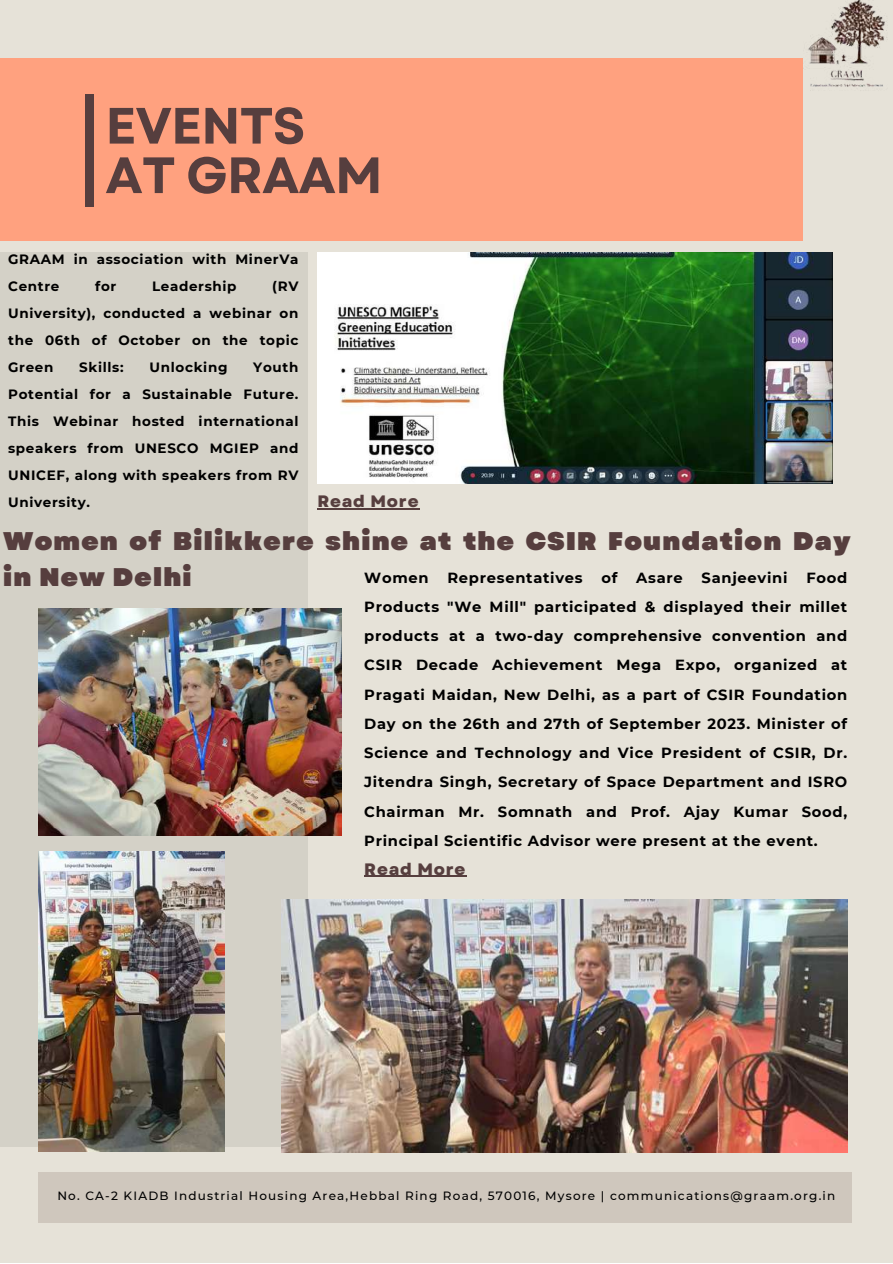
<style>
.page{position:relative;width:893px;height:1264px;background:#fff}
.page>*{position:absolute;margin:0;border:0;box-sizing:border-box;transform-origin:0 0}
.t1{font:700 51px/49.5px "Garet";letter-spacing:-.015em;color:#563e3e}
.t2{font:900 25.5px/36px "Garet";letter-spacing:.05em;color:#563e3e}
.t3{font:800 16.5px "Garet";letter-spacing:.05em;color:#563e3e}
.t4{font:700 14.7px/29.2px "Montserrat";letter-spacing:.05em;color:#000;text-align:justify}
.t5{font:700 13.5px/27px "Montserrat";letter-spacing:.05em;color:#000;text-align:justify}
.t6{font:500 12px "Montserrat";letter-spacing:.1em;color:#000}
</style>
<div class="page">
<div style="left:0;top:0;width:892px;height:1262px;background:#e6e2d8"></div>
<div style="left:0;top:253px;width:307px;height:893px;background:#d4d1c7"></div>
<div style="left:0;top:59px;width:803px;height:182px;background:#ffa17f"></div>
<div style="left:85px;top:94px;width:9px;height:112px;background:#563e3e"></div>
<div style="left:39px;top:1171px;width:812px;height:51px;background:#cfc7bd"></div>
<img style="left:803px;top:0;width:84px;height:91px">
<img style="left:317px;top:253px;width:515px;height:230px">
<img style="left:39px;top:609px;width:302px;height:227px">
<img style="left:282px;top:899px;width:565px;height:253px">
<img style="left:39px;top:851px;width:185px;height:300px">
<hr style="left:317px;top:508px;width:102px;height:1px;background:#563e3e">
<hr style="left:364px;top:875px;width:102px;height:2px;background:#563e3e">
<h1 class="t1" style="left:105px;top:101px;width:279px">EVENTS<br>AT GRAAM</h1>
<p class="t5" style="left:8px;top:246px;width:292px">GRAAM in association with MinerVa<br>Centre</p>
<p class="t5" style="left:95px;top:273px;width:23px">for</p>
<p class="t5" style="left:152px;top:273px;width:86px">Leadership</p>
<p class="t5" style="left:8px;top:273px;width:292px;text-indent:264px">(RV University), conducted a webinar on the 06th of October on the topic Green</p>
<p class="t5" style="left:79px;top:354px;width:46px">Skills:</p>
<p class="t5" style="left:149px;top:354px;width:79px">Unlocking</p>
<p class="t5" style="left:8px;top:354px;width:292px;text-indent:245px">Youth Potential for a Sustainable Future.<br>This Webinar hosted international speakers from UNESCO MGIEP and UNICEF, along with speakers from RV University.</p>
<p class="t3" style="left:317px;top:489px;width:103px">Read More</p>
<h2 class="t2" style="left:3px;top:523px;width:849px">Women of Bilikkere shine at the CSIR Foundation Day in New Delhi</h2>
<p class="t4" style="left:364px;top:563px;width:66px">Women</p>
<p class="t4" style="left:447px;top:563px;width:137px">Representatives</p>
<p class="t4" style="left:601px;top:563px;width:18px">of</p>
<p class="t4" style="left:636px;top:563px;width:48px">Asare</p>
<p class="t4" style="left:701px;top:563px;width:87px">Sanjeevini</p>
<p class="t4" style="left:364px;top:563px;width:484px;text-indent:442px">Food Products "We Mill" participated &amp; displayed their millet products at a two-day comprehensive convention and CSIR Decade Achievement Mega Expo, organized at Pragati Maidan, New Delhi, as a part of CSIR Foundation Day on the 26th and 27th of September 2023. Minister of Science and Technology and Vice President of CSIR, Dr.<br>Jitendra Singh, Secretary of Space Department and ISRO Chairman Mr. Somnath and Prof. Ajay Kumar Sood, Principal Scientific Advisor were present at the event.</p>
<p class="t3" style="left:364px;top:857px;width:103px">Read More</p>
<p class="t6" style="left:57px;top:1188px;width:779px">No. CA-2 KIADB Industrial Housing Area,Hebbal Ring Road, 570016, Mysore | communications@graam.org.in</p>
</div>
